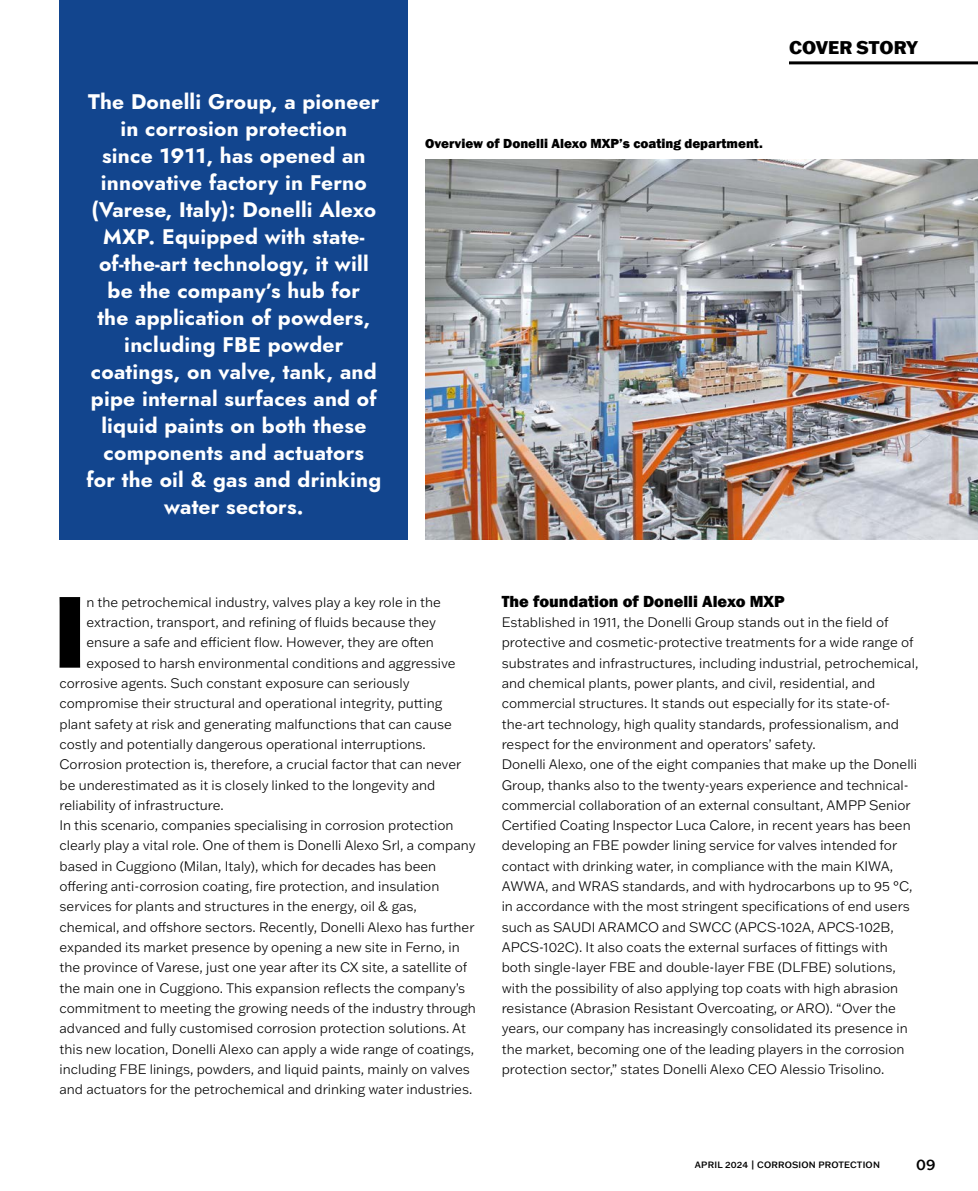
<style>
.page{position:relative;width:978px;height:1191px;background:#fff}
.page>*{position:absolute;margin:0;border:0;box-sizing:border-box;transform-origin:0 0}
.t1{font:800 98.7px "Franklin Gothic ATF";color:#000}
.t2{font:700 21px/27px "Jost";letter-spacing:.01em;color:#fff;text-align:center}
.t3{font:800 18px "Franklin Gothic ATF";letter-spacing:-.01em;color:#000}
.t4{font:800 16.5px "Franklin Gothic";color:#000}
.t5{font:500 15px "Franklin Gothic ATF";color:#000}
.t6{font:300 13.5px/20.2px "Franklin Gothic ATF";color:#000}
.t7{font:800 13.5px "Franklin Gothic";color:#000}
.t8{font:500 9px "Franklin Gothic ATF";letter-spacing:.02em;color:#000}
</style>
<div class="page">
<hr style="left:789px;top:61px;width:189px;height:3px;background:#000">
<div style="left:60px;top:0;width:348px;height:539px;background:#12458e"></div>
<img style="left:425px;top:160px;width:553px;height:380px">
<p class="t2" style="left:86px;top:88px;width:296px">The Donelli Group, a pioneer in corrosion protection<br>since 1911, has opened an innovative factory in Ferno (Varese, Italy): Donelli Alexo<br>MXP. Equipped with state&shy;of-the-art technology, it will be the company’s hub for<br>the application of powders, including FBE powder coatings, on valve, tank, and pipe internal surfaces and of liquid paints on both these components and actuators<br>for the oil &amp; gas and drinking water sectors.</p>
<h3 class="t3" style="left:789px;top:36px;width:131px">COVER STORY</h3>
<p class="t7" style="left:425px;top:134px;width:339px">Overview of Donelli Alexo MXP’s coating department.</p>
<h1 class="t1" style="left:53px;top:565px;width:35px">I</h1>
<p class="t6" style="left:86px;top:591px;width:356px">n the petrochemical industry, valves play a key role in the</p>
<p class="t6" style="left:86px;top:612px;width:351px">extraction, transport, and refining of fluids because they</p>
<p class="t6" style="left:86px;top:632px;width:349px">ensure a safe and efficient flow. However, they are often</p>
<p class="t6" style="left:86px;top:652px;width:371px">exposed to harsh environmental conditions and aggressive</p>
<p class="t6" style="left:60px;top:672px;width:352px">corrosive agents. Such constant exposure can seriously</p>
<p class="t6" style="left:60px;top:693px;width:384px">compromise their structural and operational integrity, putting</p>
<p class="t6" style="left:60px;top:713px;width:394px">plant safety at risk and generating malfunctions that can cause</p>
<p class="t6" style="left:60px;top:733px;width:368px">costly and potentially dangerous operational interruptions.</p>
<p class="t6" style="left:60px;top:754px;width:403px">Corrosion protection is, therefore, a crucial factor that can never</p>
<p class="t6" style="left:60px;top:774px;width:377px">be underestimated as it is closely linked to the longevity and</p>
<p class="t6" style="left:60px;top:794px;width:166px">reliability of infrastructure.</p>
<p class="t6" style="left:60px;top:815px;width:396px">In this scenario, companies specialising in corrosion protection</p>
<p class="t6" style="left:60px;top:835px;width:418px">clearly play a vital role. One of them is Donelli Alexo Srl, a company</p>
<p class="t6" style="left:60px;top:855px;width:378px">based in Cuggiono (Milan, Italy), which for decades has been</p>
<p class="t6" style="left:60px;top:875px;width:381px">offering anti-corrosion coating, fire protection, and insulation</p>
<p class="t6" style="left:60px;top:896px;width:359px">services for plants and structures in the energy, oil &amp; gas,</p>
<p class="t6" style="left:60px;top:916px;width:416px">chemical, and offshore sectors. Recently, Donelli Alexo has further</p>
<p class="t6" style="left:60px;top:936px;width:402px">expanded its market presence by opening a new site in Ferno, in</p>
<p class="t6" style="left:60px;top:957px;width:409px">the province of Varese, just one year after its CX site, a satellite of</p>
<p class="t6" style="left:60px;top:977px;width:407px">the main one in Cuggiono. This expansion reflects the company’s</p>
<p class="t6" style="left:60px;top:997px;width:418px">commitment to meeting the growing needs of the industry through</p>
<p class="t6" style="left:60px;top:1018px;width:408px">advanced and fully customised corrosion protection solutions. At</p>
<p class="t6" style="left:60px;top:1038px;width:416px">this new location, Donelli Alexo can apply a wide range of coatings,</p>
<p class="t6" style="left:60px;top:1058px;width:412px">including FBE linings, powders, and liquid paints, mainly on valves</p>
<p class="t6" style="left:60px;top:1079px;width:414px">and actuators for the petrochemical and drinking water industries.</p>
<p class="t4" style="left:502px;top:590px;width:285px">The foundation of Donelli Alexo MXP</p>
<p class="t6" style="left:502px;top:612px;width:418px">Established in 1911, the Donelli Group stands out in the field of protective and cosmetic-protective treatments for a wide range of substrates and infrastructures, including industrial, petrochemical, and chemical plants, power plants, and civil, residential, and commercial structures. It stands out especially for its state-of&shy;the-art technology, high quality standards, professionalism, and respect for the environment and operators’ safety.<br>Donelli Alexo, one of the eight companies that make up the Donelli Group, thanks also to the twenty-years experience and technical&shy;commercial collaboration of an external consultant, AMPP Senior Certified Coating Inspector Luca Calore, in recent years has been developing an FBE powder lining service for valves intended for contact with drinking water, in compliance with the main KIWA, AWWA, and WRAS standards, and with hydrocarbons up to 95 °C, in accordance with the most stringent specifications of end users such as SAUDI ARAMCO and SWCC (APCS-102A, APCS-102B, APCS-102C). It also coats the external surfaces of fittings with both single-layer FBE and double-layer FBE (DLFBE) solutions, with the possibility of also applying top coats with high abrasion resistance (Abrasion Resistant Overcoating, or ARO). “Over the years, our company has increasingly consolidated its presence in the market, becoming one of the leading players in the corrosion protection sector,” states Donelli Alexo CEO Alessio Trisolino.</p>
<p class="t8" style="left:695px;top:1159px;width:186px">APRIL 2024 | CORROSION PROTECTION</p>
<p class="t5" style="left:916px;top:1154px;width:21px">09</p>
</div>
